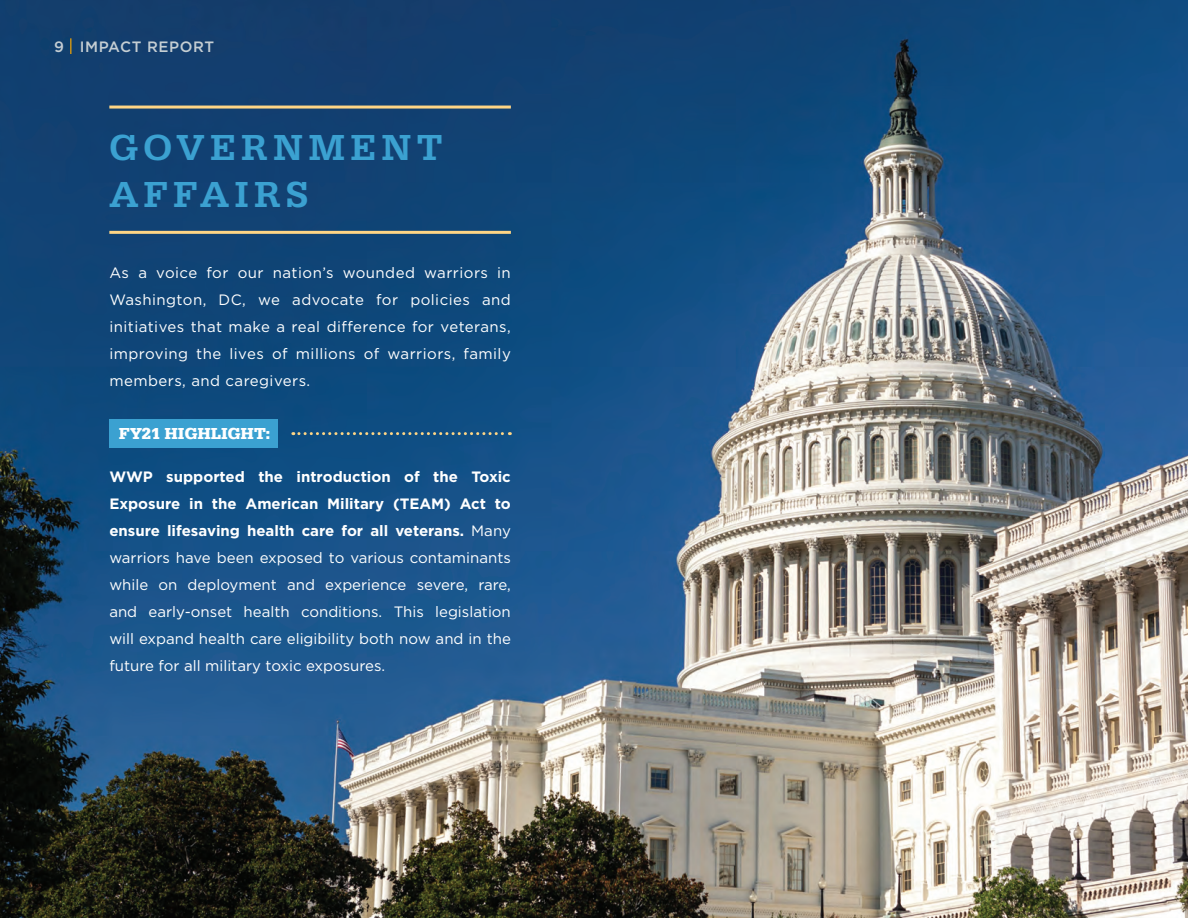
<style>
.page{position:relative;width:1188px;height:918px;background:#fff}
.page>*{position:absolute;margin:0;border:0;box-sizing:border-box;transform-origin:0 0}
.t1{font:500 37.5px/46.5px "Serifa";letter-spacing:.14em;color:#3ba1d1}
.t2{font:700 16.5px "Serifa";color:#fff}
.t3{font:15px/27px "Gotham";color:#fff;text-align:justify}
.t4{font:500 15px "Gotham";letter-spacing:.04em;color:#c5ced3}
.s1{font-weight:700}
</style>
<div class="page">
<img style="left:0;top:0;width:1188px;height:918px">
<div style="left:109px;top:419px;width:169px;height:29px;background:#3ba1d1"></div>
<svg style="left:293px;top:432px;width:217px;height:3px"></svg>
<hr style="left:109px;top:106px;width:402px;height:3px;background:#fed585">
<hr style="left:109px;top:231px;width:402px;height:3px;background:#fed585">
<svg style="left:70px;top:38px;width:2px;height:16px"></svg>
<p class="t4" style="left:54px;top:38px;width:162px">9 IMPACT REPORT</p>
<h1 class="t1" style="left:109px;top:125px;width:335px">GOVERNMENT<br>AFFAIRS</h1>
<p class="t3" style="left:109px;top:259px;width:403px">As a voice for our nation’s wounded warriors in Washington, DC, we advocate for policies and initiatives that make a real difference for veterans, improving the lives of millions of warriors, family members, and caregivers.</p>
<p class="t2" style="left:119px;top:424px;width:153px">FY21 HIGHLIGHT:</p>
<p class="t3" style="left:109px;top:463px;width:403px"><span class="s1">WWP supported the introduction of the Toxic Exposure in the American Military (TEAM) Act to ensure lifesaving health care for all veterans.</span> Many warriors have been exposed to various contaminants while on deployment and experience severe, rare, and early-onset health conditions. This legislation will expand health care eligibility both now and in the future for all military toxic exposures.</p>
</div>
